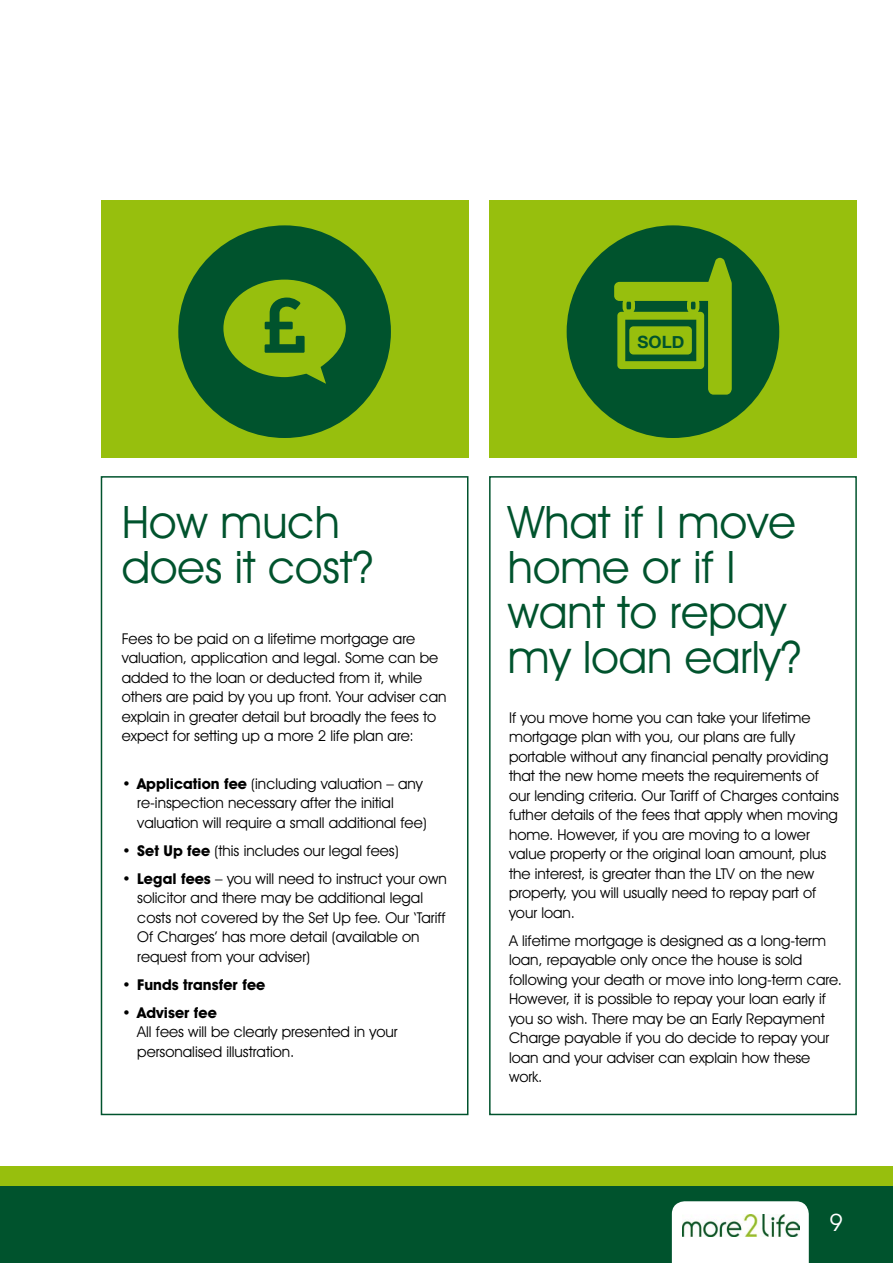
<style>
.page{position:relative;width:893px;height:1263px;background:#fff}
.page>*{position:absolute;margin:0;border:0;box-sizing:border-box;transform-origin:0 0}
.t1{font:45px/45px "Avant Garde IT Cby BT";color:#00532d}
.t2{font:24px "Avant Garde IT Cby BT";color:#fff}
.t3{font:700 16.95px "Helvetica Neue";color:#00532d}
.t4{font:15px/19.5px "Avant Garde IT Cby BT";color:#000}
.t5{font:700 15px "Avant Garde IT Cby BT";color:#000}
.s1{font-weight:700}
</style>
<div class="page">
<div style="left:0;top:1166px;width:893px;height:97px;background:#97bf0d"></div>
<div style="left:0;top:1186px;width:893px;height:77px;background:#00532d"></div>
<div style="left:672px;top:1201px;width:137px;height:62px;background:#fff"></div>
<img style="left:682px;top:1214px;width:117px;height:22px">
<div style="left:489px;top:200px;width:368px;height:258px;background:#97bf0d"></div>
<div style="left:101px;top:200px;width:367px;height:258px;background:#97bf0d"></div>
<div style="left:489px;top:476px;width:368px;height:639px;background:#fff;border:2px solid #00532d"></div>
<div style="left:101px;top:476px;width:367px;height:639px;background:#fff;border:2px solid #00532d"></div>
<div style="left:567px;top:225px;width:212px;height:213px;background:#00532d;border-radius:50%"></div>
<svg style="left:614px;top:258px;width:118px;height:137px"></svg>
<div style="left:629px;top:326px;width:63px;height:28px;background:#97bf0d;border-radius:4px"></div>
<div style="left:178px;top:225px;width:213px;height:213px;background:#00532d;border-radius:50%"></div>
<svg style="left:223px;top:280px;width:123px;height:104px"></svg>
<p class="t3" style="left:637px;top:328px;width:48px">SOLD</p>
<h1 class="t1" style="left:122px;top:500px;width:253px">How much does it cost?</h1>
<p class="t4" style="left:122px;top:629px;width:326px">Fees to be paid on a lifetime mortgage are valuation, application and legal. Some can be added to the loan or deducted from it, while others are paid by you up front. Your adviser can explain in greater detail but broadly the fees to expect for setting up a more 2 life plan are:</p>
<p class="t4" style="left:137px;top:773px;width:291px;text-indent:-15px"><span class="s1">• Application fee</span> (including valuation – any re-inspection necessary after the initial valuation will require a small additional fee)</p>
<p class="t4" style="left:122px;top:840px;width:278px"><span class="s1">• Set Up fee</span> (this includes our legal fees)</p>
<p class="t4" style="left:137px;top:868px;width:311px;text-indent:-15px"><span class="s1">• Legal fees</span> – you will need to instruct your own solicitor and there may be additional legal costs not covered by the Set Up fee. Our ‘Tariff Of Charges’ has more detail (available on request from your adviser)</p>
<p class="t5" style="left:122px;top:975px;width:145px">• Funds transfer fee</p>
<p class="t5" style="left:122px;top:1003px;width:96px">• Adviser fee</p>
<p class="t4" style="left:137px;top:1022px;width:262px">All fees will be clearly presented in your personalised illustration.</p>
<h1 class="t1" style="left:508px;top:500px;width:295px">What if I move home or if I want to repay my loan early?</h1>
<p class="t4" style="left:509px;top:707px;width:331px">If you move home you can take your lifetime mortgage plan with you, our plans are fully portable without any financial penalty providing that the new home meets the requirements of our lending criteria. Our Tariff of Charges contains futher details of the fees that apply when moving home. However, if you are moving to a lower value property or the original loan amount, plus the interest, is greater than the LTV on the new property, you will usually need to repay part of your loan.</p>
<p class="t4" style="left:509px;top:930px;width:334px">A lifetime mortgage is designed as a long-term loan, repayable only once the house is sold following your death or move into long-term care.<br>However, it is possible to repay your loan early if you so wish. There may be an Early Repayment Charge payable if you do decide to repay your loan and your adviser can explain how these work.</p>
<h2 class="t2" style="left:829px;top:1208px;width:15px">9</h2>
</div>
